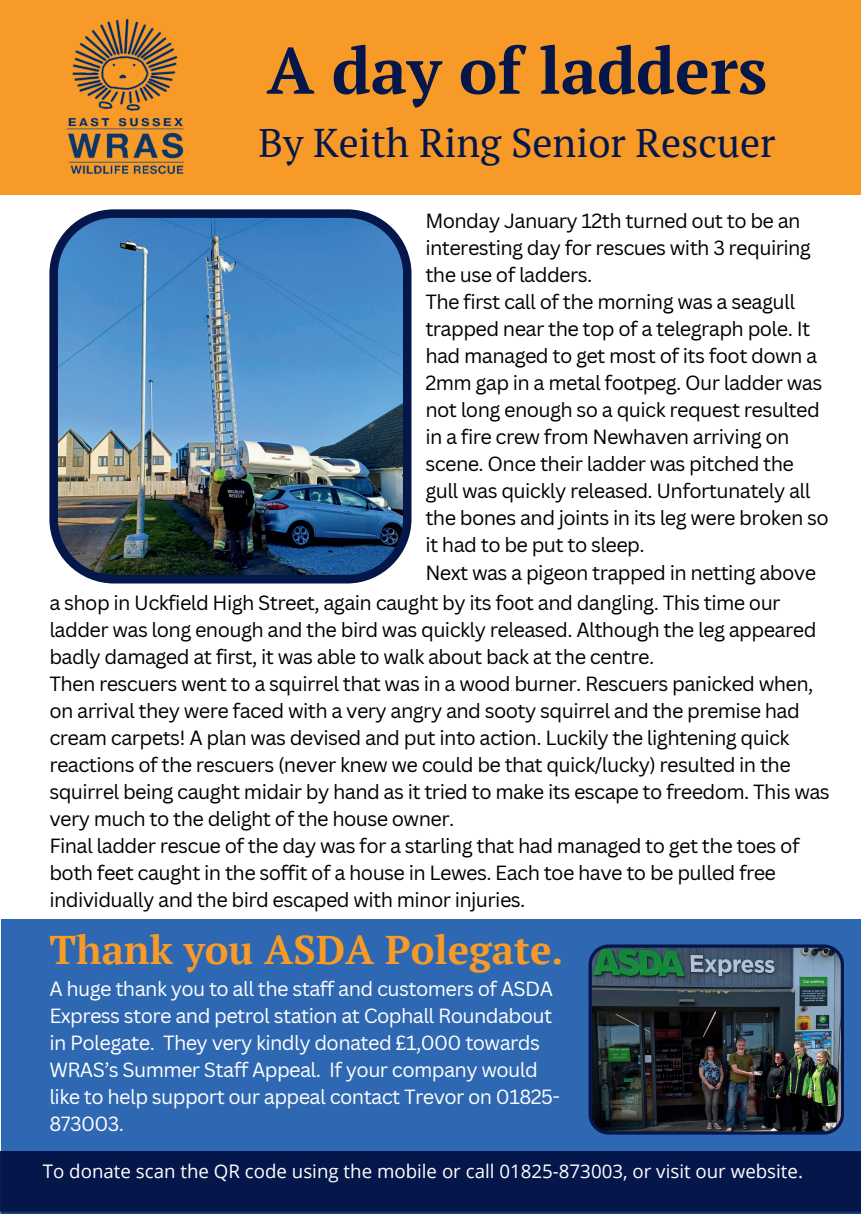
<style>
.page{position:relative;width:861px;height:1214px;background:#fff}
.page>*{position:absolute;margin:0;border:0;box-sizing:border-box;transform-origin:0 0}
.t1{font:700 65px "PT Serif";color:#05174a}
.t2{font:40px "PT Serif";color:#05174a}
.t3{font:700 40px "PT Serif";color:#f79a28}
.t4{font:20px/27px "Canva Sans";letter-spacing:-.03em;color:#000}
.t5{font:20px/27px "Canva Sans";letter-spacing:-.03em;color:#fff}
.t6{font:18.8px "Open Sans";color:#fff}
</style>
<div class="page">
<svg style="left:1px;top:919px;width:860px;height:294px;fill:#2e68b2"></svg>
<div style="left:0;top:0;width:861px;height:195px;background:#f79a28"></div>
<img style="left:66px;top:18px;width:118px;height:157px">
<img style="left:49px;top:209px;width:363px;height:374px">
<img style="left:589px;top:944px;width:255px;height:190px">
<h1 class="t1" style="left:267px;top:27px;width:502px">A day of ladders</h1>
<h2 class="t2" style="left:259px;top:117px;width:518px">By Keith Ring Senior Rescuer</h2>
<p class="t4" style="left:425px;top:208px;width:405px">Monday January 12th turned out to be an interesting day for rescues with 3 requiring the use of ladders.<br>The first call of the morning was a seagull trapped near the top of a telegraph pole. It had managed to get most of its foot down a 2mm gap in a metal footpeg. Our ladder was not long enough so a quick request resulted in a fire crew from Newhaven arriving on scene. Once their ladder was pitched the gull was quickly released. Unfortunately all the bones and joints in its leg were broken so it had to be put to sleep.<br>Next was a pigeon trapped in netting above</p>
<p class="t4" style="left:49px;top:589px;width:782px">a shop in Uckfield High Street, again caught by its foot and dangling. This time our ladder was long enough and the bird was quickly released. Although the leg appeared badly damaged at first, it was able to walk about back at the centre.<br>Then rescuers went to a squirrel that was in a wood burner. Rescuers panicked when, on arrival they were faced with a very angry and sooty squirrel and the premise had cream carpets! A plan was devised and put into action. Luckily the lightening quick reactions of the rescuers (never knew we could be that quick/lucky) resulted in the squirrel being caught midair by hand as it tried to make its escape to freedom. This was very much to the delight of the house owner.<br>Final ladder rescue of the day was for a starling that had managed to get the toes of both feet caught in the soffit of a house in Lewes. Each toe have to be pulled free individually and the bird escaped with minor injuries.</p>
<h2 class="t3" style="left:49px;top:923px;width:515px">Thank you ASDA Polegate.</h2>
<p class="t5" style="left:49px;top:975px;width:512px">A huge thank you to all the staff and customers of ASDA Express store and petrol station at Cophall Roundabout in Polegate. They very kindly donated £1,000 towards WRAS’s Summer Staff Appeal. If your company would like to help support our appeal contact Trevor on 01825- 873003.</p>
<p class="t6" style="left:43px;top:1158px;width:762px">To donate scan the QR code using the mobile or call 01825-873003, or visit our website.</p>
</div>
